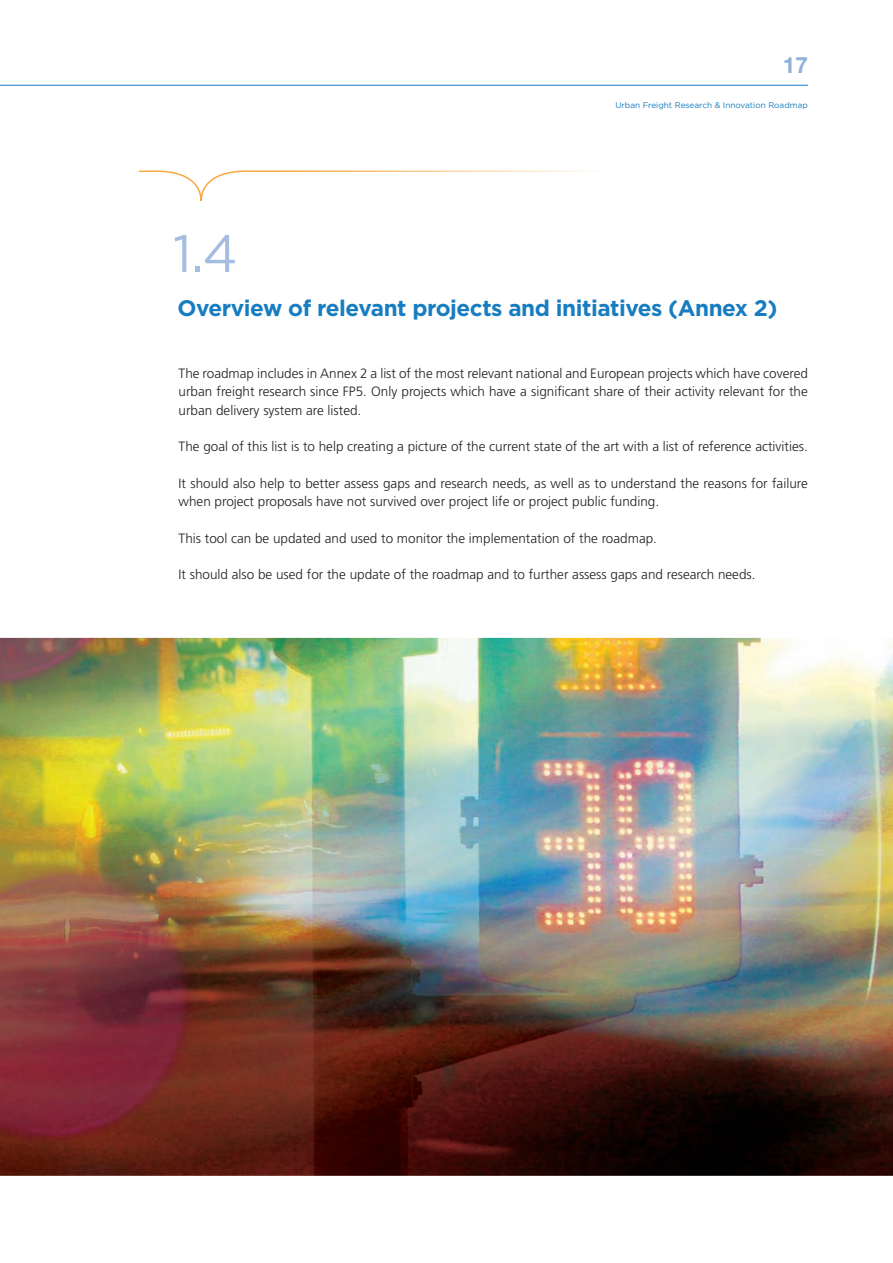
<style>
.page{position:relative;width:893px;height:1263px;background:#fff}
.page>*{position:absolute;margin:0;border:0;box-sizing:border-box;transform-origin:0 0}
.t1{font:52.5px "Gotham";color:#a5bde1}
.t2{font:700 22.5px "Gotham";letter-spacing:-.02em;color:#187dc0}
.t3{font:700 22.5px "Helvetica Neue LT Std";color:#91b1db}
.t4{font:300 13.5px/18.3px "Frutiger LT Std";color:#231f20;text-align:justify}
.t5{font:8.25px "Gotham";color:#187dc0}
</style>
<div class="page">
<hr style="left:0;top:85px;width:808px;height:1px;background:#187dc0">
<svg style="left:139px;top:170px;width:453px;height:31px"></svg>
<img style="left:0;top:638px;width:893px;height:538px">
<h2 class="t3" style="left:783px;top:51px;width:27px">17</h2>
<h1 class="t1" style="left:173px;top:224px;width:66px">1.4</h1>
<p class="t5" style="left:615px;top:100px;width:194px">Urban Freight Research &amp; Innovation Roadmap</p>
<h2 class="t2" style="left:178px;top:295px;width:601px">Overview of relevant projects and initiatives (Annex 2)</h2>
<p class="t4" style="left:179px;top:364px;width:631px">The roadmap includes in Annex 2 a list of the most relevant national and European projects which have covered urban freight research since FP5. Only projects which have a significant share of their activity relevant for the urban delivery system are listed.</p>
<p class="t4" style="left:179px;top:438px;width:631px">The goal of this list is to help creating a picture of the current state of the art with a list of reference activities.</p>
<p class="t4" style="left:179px;top:474px;width:631px">It should also help to better assess gaps and research needs, as well as to understand the reasons for failure when project proposals have not survived over project life or project public funding.</p>
<p class="t4" style="left:179px;top:529px;width:480px">This tool can be updated and used to monitor the implementation of the roadmap.</p>
<p class="t4" style="left:179px;top:566px;width:578px">It should also be used for the update of the roadmap and to further assess gaps and research needs.</p>
</div>
